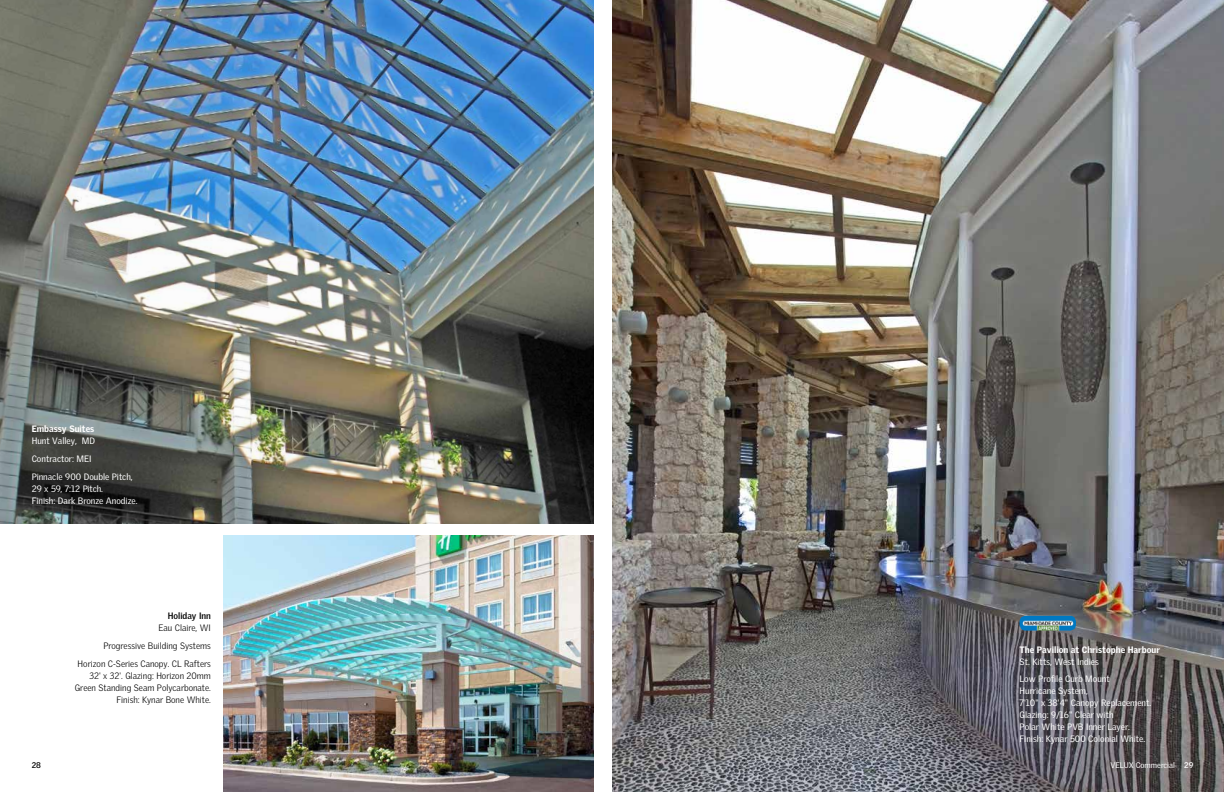
<style>
.page{position:relative;width:1224px;height:792px;background:#fff}
.page>*{position:absolute;margin:0;border:0;box-sizing:border-box;transform-origin:0 0}
.t1{font:9px/12px "Velux Gothic";color:#fff}
.t2{font:300 9px/18px "Velux Gothic";color:#000;text-align:right}
.t3{font:900 9px "Velux Gothic";color:#fff}
.t4{font:700 9px "Velux Gothic";color:#000}
.t5{font:8px "Velux Gothic";color:#fff}
.t6{font:700 8px "Velux Gothic";color:#000}
.s1{font-weight:700}
</style>
<div class="page">
<img style="left:0;top:0;width:594px;height:524px">
<img style="left:612px;top:0;width:612px;height:792px">
<img style="left:223px;top:536px;width:371px;height:256px">
<img style="left:1020px;top:616px;width:56px;height:15px">
<p class="t3" style="left:32px;top:423px;width:64px">Embassy Suites</p>
<p class="t1" style="left:32px;top:432px;width:103px;line-height:18px">Hunt Valley, MD<br>Contractor: MEI<br>Pinnacle 900 Double Pitch,</p>
<p class="t1" style="left:32px;top:483px;width:107px">29 x 59, 7:12 Pitch.<br>Finish: Dark Bronze Anodize.</p>
<p class="t4" style="left:168px;top:610px;width:45px">Holiday Inn</p>
<p class="t2" style="left:78px;top:619px;width:135px">Eau Claire, WI<br>Progressive Building Systems<br>Horizon C-Series Canopy. CL Rafters</p>
<p class="t2" style="left:75px;top:670px;width:138px;line-height:12px">32' x 32'. Glazing: Horizon 20mm<br>Green Standing Seam Polycarbonate.<br>Finish: Kynar Bone White.</p>
<p class="t3" style="left:1020px;top:644px;width:142px">The Pavilion at Christophe Harbour</p>
<p class="t1" style="left:1020px;top:652px;width:92px;line-height:18px">St. Kitts, West Indies<br>Low Profile Curb Mount</p>
<p class="t1" style="left:1020px;top:685px;width:133px">Hurricane System,<br>7'10" x 38'4" Canopy Replacement.<br>Glazing: 9/16" Clear with<br>Polar White PVB Inner Layer.<br>Finish: Kynar 500 Colonial White.</p>
<p class="t6" style="left:32px;top:760px;width:11px">28</p>
<p class="t5" style="left:1110px;top:760px;width:84px">VELUX Commercial <span class="s1">29</span></p>
</div>
